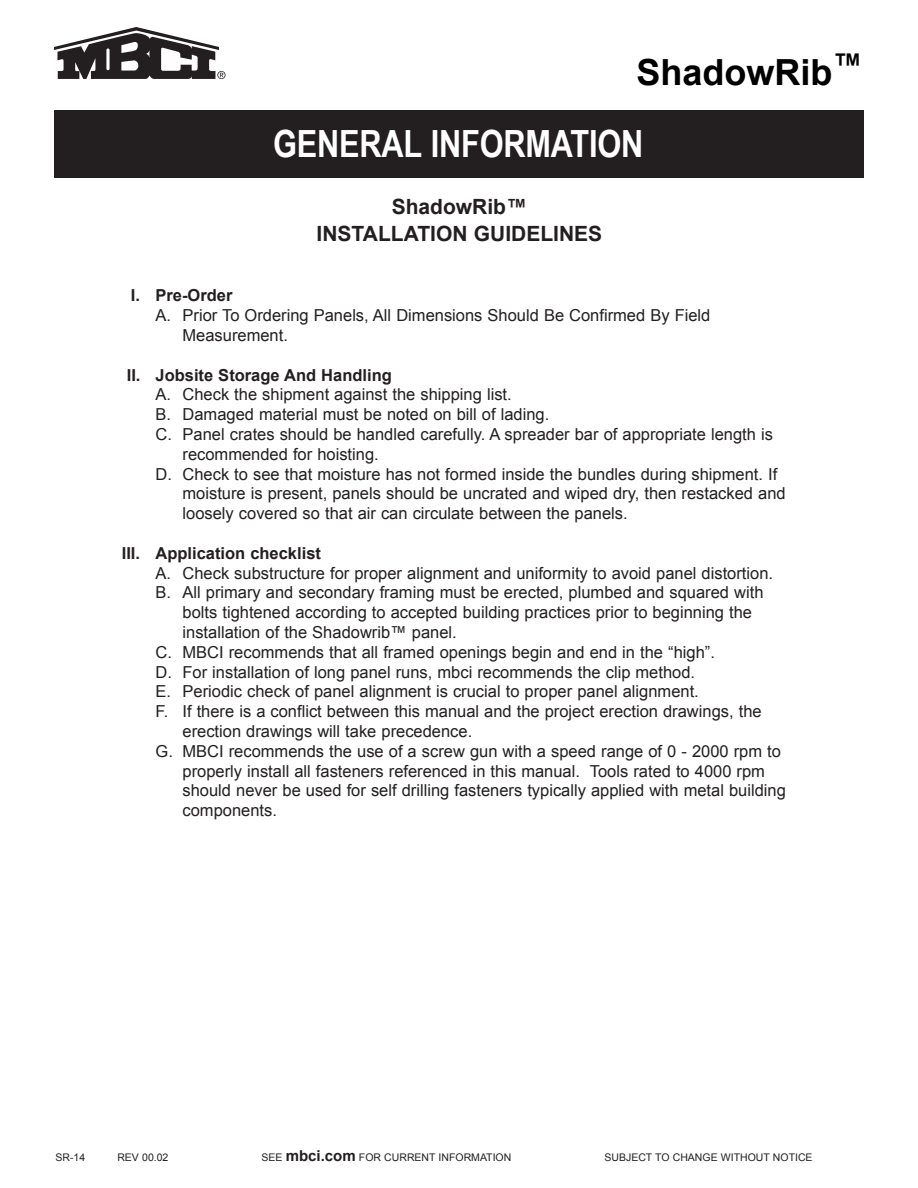
<style>
.page{position:relative;width:918px;height:1188px;background:#fff}
.page>*{position:absolute;margin:0;border:0;box-sizing:border-box;transform-origin:0 0}
.t1{font:700 37.5px "Arial Narrow";letter-spacing:-.005em;color:#fff}
.t2{font:700 36px "Arial";color:#000}
.t3{font:700 21px "Arial";color:#231f20}
.t4{font:16.5px/19.8px "Arial";color:#231f20}
.t5{font:700 16.5px "Arial";color:#231f20}
.t6{font:10.5px "Arial";color:#231f20}
.s1{font-weight:700;font-size:15px}
</style>
<div class="page">
<div style="left:54px;top:110px;width:810px;height:67px;background:#231f20"></div>
<svg style="left:54px;top:27px;width:172px;height:52px"></svg>
<h2 class="t2" style="left:637px;top:48px;width:227px">ShadowRib<sup>™</sup></h2>
<h1 class="t1" style="left:273px;top:115px;width:372px">GENERAL INFORMATION</h1>
<p class="t3" style="left:392px;top:193px;width:137px">ShadowRib™</p>
<p class="t3" style="left:317px;top:220px;width:287px">INSTALLATION GUIDELINES</p>
<p class="t5" style="left:131px;top:285px;width:103px">I. Pre-Order</p>
<p class="t4" style="left:183px;top:306px;width:529px;text-indent:-27px">A. Prior To Ordering Panels, All Dimensions Should Be Confirmed By Field<br>Measurement.</p>
<p class="t5" style="left:127px;top:364px;width:267px">II. Jobsite Storage And Handling</p>
<p class="t4" style="left:156px;top:385px;width:358px">A. Check the shipment against the shipping list.</p>
<p class="t4" style="left:156px;top:405px;width:395px">B. Damaged material must be noted on bill of lading.</p>
<p class="t4" style="left:183px;top:425px;width:592px;text-indent:-27px">C. Panel crates should be handled carefully. A spreader bar of appropriate length is recommended for hoisting.</p>
<p class="t4" style="left:183px;top:464px;width:605px;text-indent:-27px">D. Check to see that moisture has not formed inside the bundles during shipment. If moisture is present, panels should be uncrated and wiped dry, then restacked and loosely covered so that air can circulate between the panels.</p>
<p class="t5" style="left:122px;top:542px;width:201px">III. Application checklist</p>
<p class="t4" style="left:156px;top:563px;width:619px">A. Check substructure for proper alignment and uniformity to avoid panel distortion.</p>
<p class="t4" style="left:183px;top:583px;width:582px;text-indent:-27px">B. All primary and secondary framing must be erected, plumbed and squared with bolts tightened according to accepted building practices prior to beginning the installation of the Shadowrib™ panel.</p>
<p class="t4" style="left:156px;top:642px;width:561px">C. MBCI recommends that all framed openings begin and end in the “high”.</p>
<p class="t4" style="left:156px;top:662px;width:541px">D. For installation of long panel runs, mbci recommends the clip method.</p>
<p class="t4" style="left:156px;top:682px;width:545px">E. Periodic check of panel alignment is crucial to proper panel alignment.</p>
<p class="t4" style="left:183px;top:702px;width:581px;text-indent:-27px">F. If there is a conflict between this manual and the project erection drawings, the erection drawings will take precedence.</p>
<p class="t4" style="left:183px;top:741px;width:605px;text-indent:-27px">G. MBCI recommends the use of a screw gun with a speed range of 0 - 2000 rpm to properly install all fasteners referenced in this manual. Tools rated to 4000 rpm should never be used for self drilling fasteners typically applied with metal building components.</p>
<p class="t6" style="left:56px;top:1150px;width:31px">SR-14</p>
<p class="t6" style="left:117px;top:1150px;width:53px">REV 00.02</p>
<p class="t6" style="left:262px;top:1150px;width:251px">SEE <span class="s1">mbci.com</span> FOR CURRENT INFORMATION</p>
<p class="t6" style="left:605px;top:1150px;width:210px">SUBJECT TO CHANGE WITHOUT NOTICE</p>
</div>
